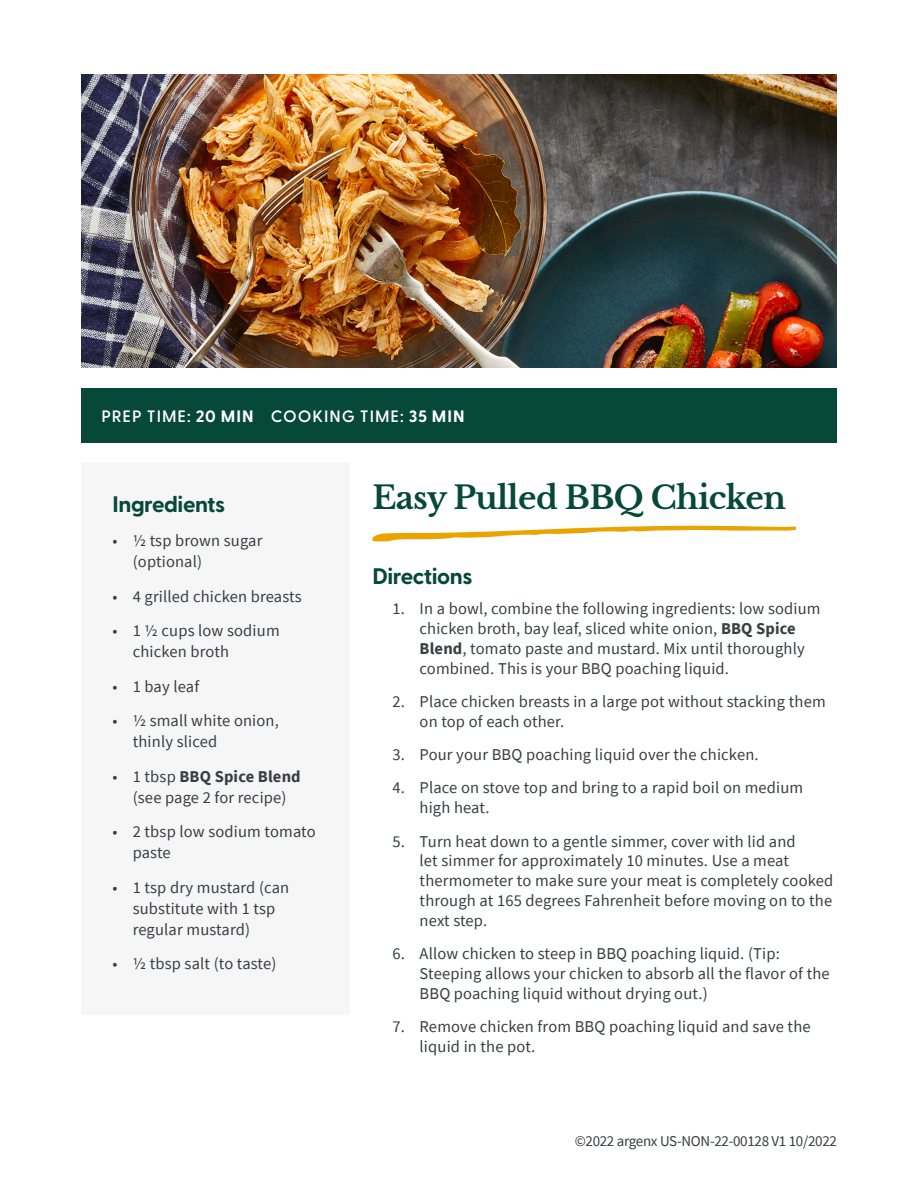
<style>
.page{position:relative;width:918px;height:1188px;background:#fff}
.page>*{position:absolute;margin:0;border:0;box-sizing:border-box;transform-origin:0 0}
.Recipe_Headline{font:700 31.5px "Libre Baskerville";letter-spacing:-.02em;color:#064938}
.t1{font:700 22.5px "Greycliff CF";letter-spacing:-.02em;color:#064938}
.t2{font:16.5px/19.8px "Source Sans Pro";letter-spacing:.01em;color:#393e41}
.Yield{font:600 16.5px "Greycliff CF";letter-spacing:.06em;color:#fff}
.Yield-2{font:15px "Source Sans Pro";letter-spacing:-.02em;color:#393e41}
.s1{font-weight:700}
</style>
<div class="page">
<img style="left:81px;top:74px;width:756px;height:293px">
<div style="left:81px;top:388px;width:756px;height:54px;background:#064938"></div>
<div style="left:97px;top:478px;width:237px;height:521px;background:#f6f6f6"></div>
<svg style="left:372px;top:526px;width:424px;height:15px"></svg>
<p class="Yield" style="left:101px;top:406px;width:365px">PREP TIME: <span class="s1">20 MIN</span> COOKING TIME: <span class="s1">35 MIN</span></p>
<p class="t1" style="left:112px;top:490px;width:114px">Ingredients</p>
<p class="t2" style="left:133px;top:530px;width:131px;line-height:21px;text-indent:-20px">• ½ tsp brown sugar (optional)</p>
<p class="t2" style="left:112px;top:586px;width:191px">• 4 grilled chicken breasts</p>
<p class="t2" style="left:133px;top:620px;width:148px;line-height:21px;text-indent:-20px">• 1 ½ cups low sodium chicken broth</p>
<p class="t2" style="left:112px;top:676px;width:88px">• 1 bay leaf</p>
<p class="t2" style="left:133px;top:710px;width:148px;line-height:21px;text-indent:-20px">• ½ small white onion, thinly sliced</p>
<p class="t2" style="left:112px;top:766px;width:190px;line-height:21px;text-align:center">• 1 tbsp <span class="s1">BBQ Spice Blend </span>(see page 2 for recipe)</p>
<p class="t2" style="left:133px;top:821px;width:184px;line-height:21px;text-indent:-20px">• 2 tbsp low sodium tomato paste</p>
<p class="t2" style="left:133px;top:877px;width:158px;line-height:21px;text-indent:-20px">• 1 tsp dry mustard (can substitute with 1 tsp regular mustard)</p>
<p class="t2" style="left:112px;top:954px;width:165px">• ½ tbsp salt (to taste)</p>
<p class="Recipe_Headline" style="left:372px;top:478px;width:415px">Easy Pulled BBQ Chicken</p>
<p class="t1" style="left:372px;top:563px;width:102px">Directions</p>
<p class="t2" style="left:420px;top:599px;width:403px;text-indent:-27px">1. In a bowl, combine the following ingredients: low sodium chicken broth, bay leaf, sliced white onion, <span class="s1">BBQ Spice Blend</span>, tomato paste and mustard. Mix until thoroughly combined. This is your BBQ poaching liquid.</p>
<p class="t2" style="left:420px;top:692px;width:408px;text-indent:-27px">2. Place chicken breasts in a large pot without stacking them on top of each other.</p>
<p class="t2" style="left:393px;top:745px;width:368px">3. Pour your BBQ poaching liquid over the chicken.</p>
<p class="t2" style="left:420px;top:778px;width:385px;text-indent:-27px">4. Place on stove top and bring to a rapid boil on medium high heat.</p>
<p class="t2" style="left:420px;top:831px;width:415px;text-indent:-27px">5. Turn heat down to a gentle simmer, cover with lid and<br>let simmer for approximately 10 minutes. Use a meat thermometer to make sure your meat is completely cooked through at 165 degrees Fahrenheit before moving on to the next step.</p>
<p class="t2" style="left:420px;top:944px;width:412px;text-indent:-27px">6. Allow chicken to steep in BBQ poaching liquid. (Tip:<br>Steeping allows your chicken to absorb all the flavor of the<br>BBQ poaching liquid without drying out.)</p>
<p class="t2" style="left:420px;top:1016px;width:393px;text-indent:-27px">7. Remove chicken from BBQ poaching liquid and save the liquid in the pot.</p>
<p class="Yield-2" style="left:575px;top:1132px;width:264px">©2022 argenx US-NON-22-00128 V1 10/2022</p>
</div>
